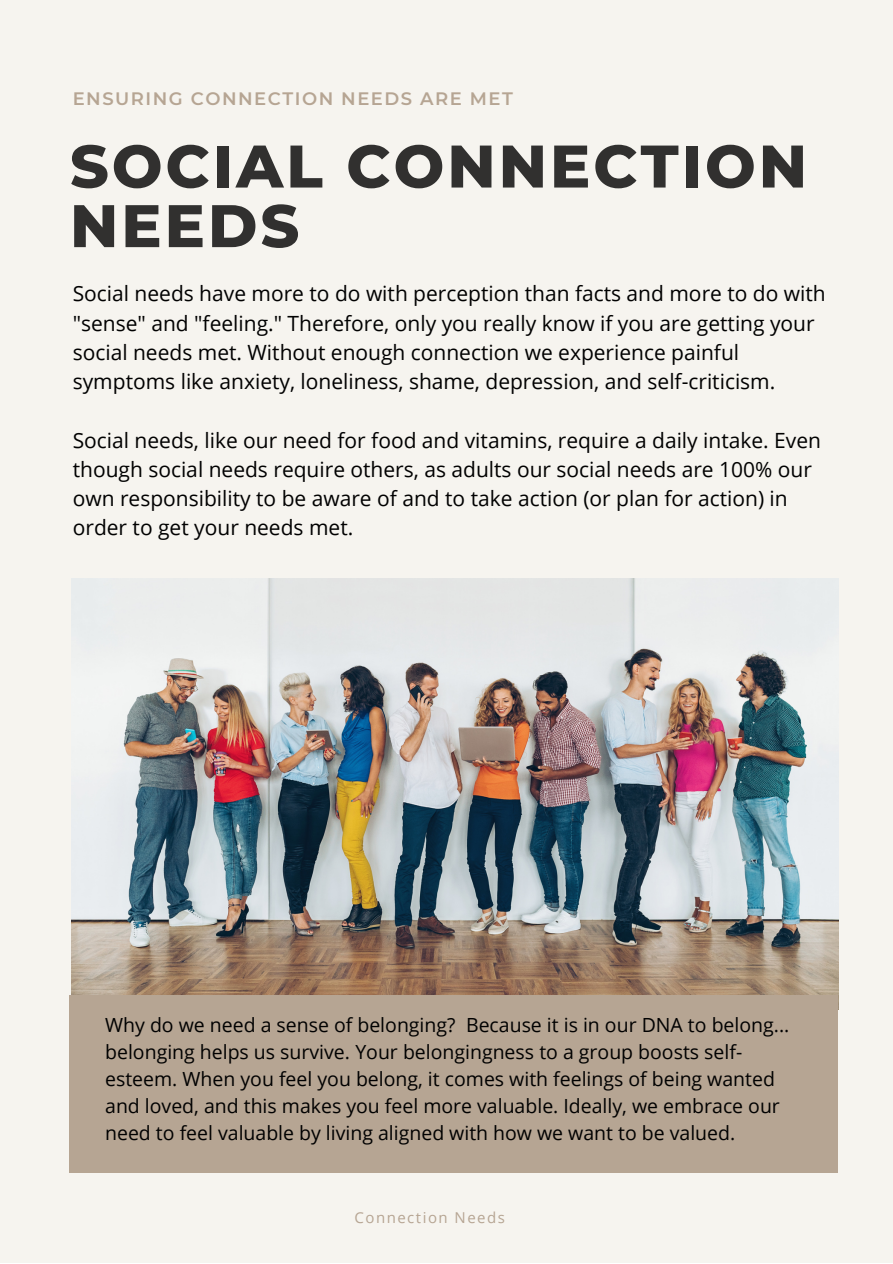
<style>
.page{position:relative;width:893px;height:1264px;background:#fff}
.page>*{position:absolute;margin:0;border:0;box-sizing:border-box;transform-origin:0 0}
.t1{font:800 60px/59.6px "Montserrat";letter-spacing:.05em;color:#010101}
.t2{font:21px/29.2px "Open Sans";color:#010101}
.t3{font:19.5px/27px "Open Sans";color:#010101}
.t4{font:600 18px "Montserrat";letter-spacing:.085em;color:#b6a593}
.t5{font:15px "Open Sans";letter-spacing:.1em;color:#b6a593}
</style>
<div class="page">
<div style="left:0;top:0;width:892px;height:1262px;background:#f6f4ef"></div>
<img style="left:71px;top:578px;width:767px;height:431px">
<div style="left:69px;top:995px;width:768px;height:178px;background:#b6a593"></div>
<p class="t4" style="left:73px;top:87px;width:441px">ENSURING CONNECTION NEEDS ARE MET</p>
<h1 class="t1" style="left:70px;top:136px;width:738px">SOCIAL CONNECTION<br>NEEDS</h1>
<p class="t2" style="left:73px;top:279px;width:754px">Social needs have more to do with perception than facts and more to do with "sense" and "feeling." Therefore, only you really know if you are getting your social needs met. Without enough connection we experience painful symptoms like anxiety, loneliness, shame, depression, and self-criticism.</p>
<p class="t2" style="left:73px;top:425px;width:749px">Social needs, like our need for food and vitamins, require a daily intake. Even though social needs require others, as adults our social needs are 100% our own responsibility to be aware of and to take action (or plan for action) in order to get your needs met.</p>
<p class="t3" style="left:105px;top:1010px;width:685px">Why do we need a sense of belonging? Because it is in our DNA to belong... belonging helps us survive. Your belongingness to a group boosts self&shy;esteem. When you feel you belong, it comes with feelings of being wanted and loved, and this makes you feel more valuable. Ideally, we embrace our need to feel valuable by living aligned with how we want to be valued.</p>
<p class="t5" style="left:354px;top:1206px;width:152px">Connection Needs</p>
</div>
